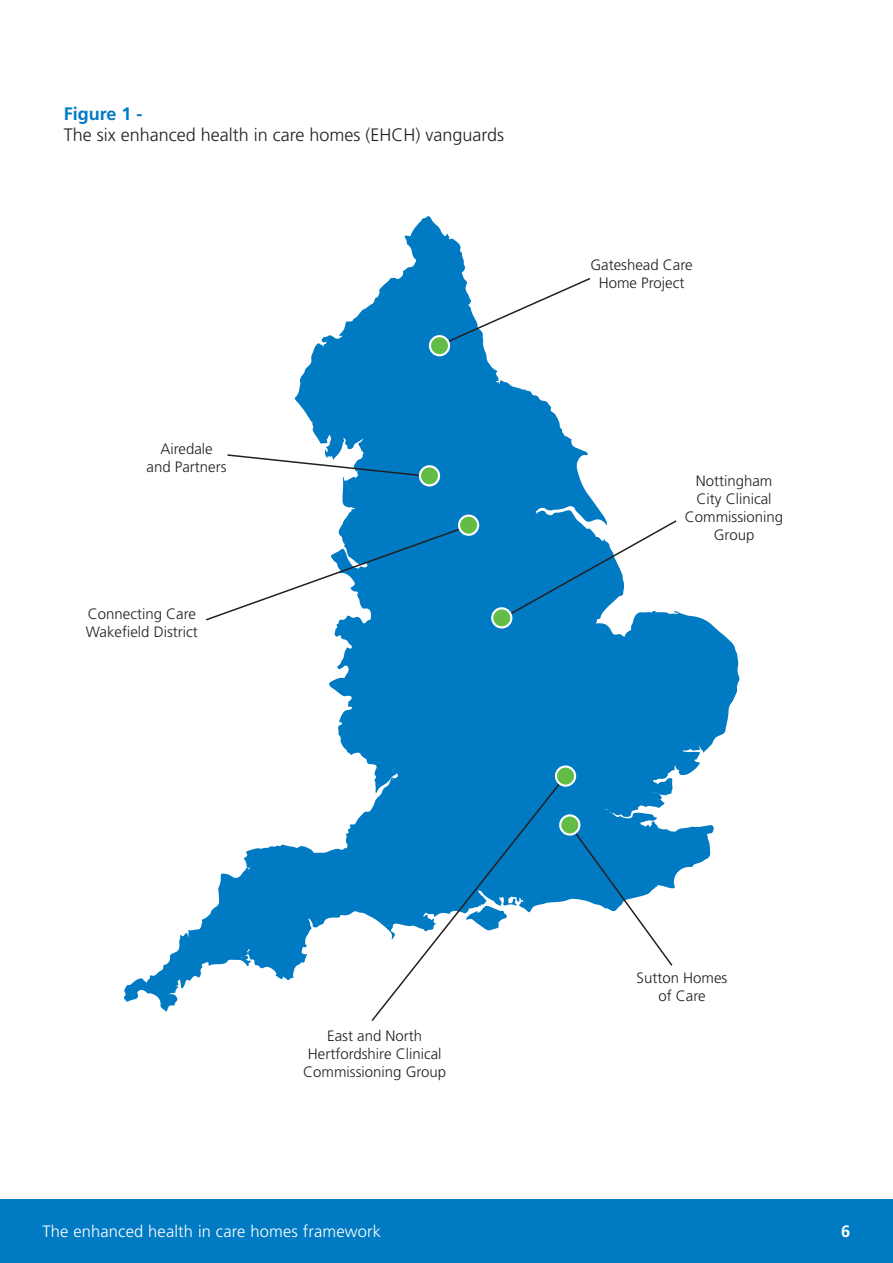
<style>
.page{position:relative;width:893px;height:1263px;background:#fff}
.page>*{position:absolute;margin:0;border:0;box-sizing:border-box;transform-origin:0 0}
.t1{font:300 18px/21.6px "Frutiger";color:#231f20}
.t2{font:300 16.5px "Frutiger";letter-spacing:.01em;color:#fff}
.t3{font:700 16.5px "Frutiger";color:#fff}
.t4{font:300 15px/18px "Frutiger";color:#231f20;text-align:center}
.s1{font-weight:700;color:#007ac3}
</style>
<div class="page">
<svg style="left:124px;top:216px;width:615px;height:795px"></svg>
<div style="left:0;top:1199px;width:893px;height:64px;background:#007ac3"></div>
<svg style="left:437px;top:277px;width:155px;height:70px"></svg>
<svg style="left:226px;top:453px;width:204px;height:25px"></svg>
<svg style="left:204px;top:524px;width:266px;height:98px"></svg>
<svg style="left:500px;top:519px;width:178px;height:102px"></svg>
<svg style="left:569px;top:825px;width:105px;height:142px"></svg>
<svg style="left:370px;top:774px;width:198px;height:247px"></svg>
<div style="left:430px;top:336px;width:19px;height:19px;background:#63bc46;border-radius:50%"></div>
<div style="left:429px;top:335px;width:21px;height:21px;border:2px solid #fff;border-radius:50%"></div>
<div style="left:420px;top:466px;width:19px;height:19px;background:#63bc46;border-radius:50%"></div>
<div style="left:419px;top:465px;width:21px;height:21px;border:2px solid #fff;border-radius:50%"></div>
<div style="left:459px;top:516px;width:19px;height:19px;background:#63bc46;border-radius:50%"></div>
<div style="left:458px;top:514px;width:21px;height:22px;border:2px solid #fff;border-radius:50%"></div>
<div style="left:492px;top:608px;width:19px;height:19px;background:#63bc46;border-radius:50%"></div>
<div style="left:491px;top:607px;width:21px;height:21px;border:2px solid #fff;border-radius:50%"></div>
<svg style="left:556px;top:766px;width:19px;height:20px"></svg>
<div style="left:555px;top:765px;width:21px;height:22px;border:2px solid #fff;border-radius:50%"></div>
<div style="left:560px;top:815px;width:19px;height:19px;background:#63bc46;border-radius:50%"></div>
<div style="left:559px;top:814px;width:21px;height:22px;border:2px solid #fff;border-radius:50%"></div>
<p class="t1" style="left:64px;top:103px;width:442px"><span class="s1">Figure 1 -<br></span>The six enhanced health in care homes (EHCH) vanguards</p>
<p class="t4" style="left:147px;top:440px;width:82px">Airedale and Partners</p>
<p class="t4" style="left:86px;top:605px;width:113px;text-align:left">Connecting Care<br>Wakefield District</p>
<p class="t4" style="left:590px;top:256px;width:104px">Gateshead Care<br>Home Project</p>
<p class="t4" style="left:685px;top:472px;width:100px">Nottingham<br>City Clinical<br>Commissioning<br>Group</p>
<p class="t4" style="left:303px;top:1027px;width:145px">East and North<br>Hertfordshire Clinical<br>Commissioning Group</p>
<p class="t4" style="left:636px;top:969px;width:92px">Sutton Homes of Care</p>
<p class="t2" style="left:43px;top:1222px;width:340px">The enhanced health in care homes framework</p>
<p class="t3" style="left:841px;top:1222px;width:11px">6</p>
</div>
